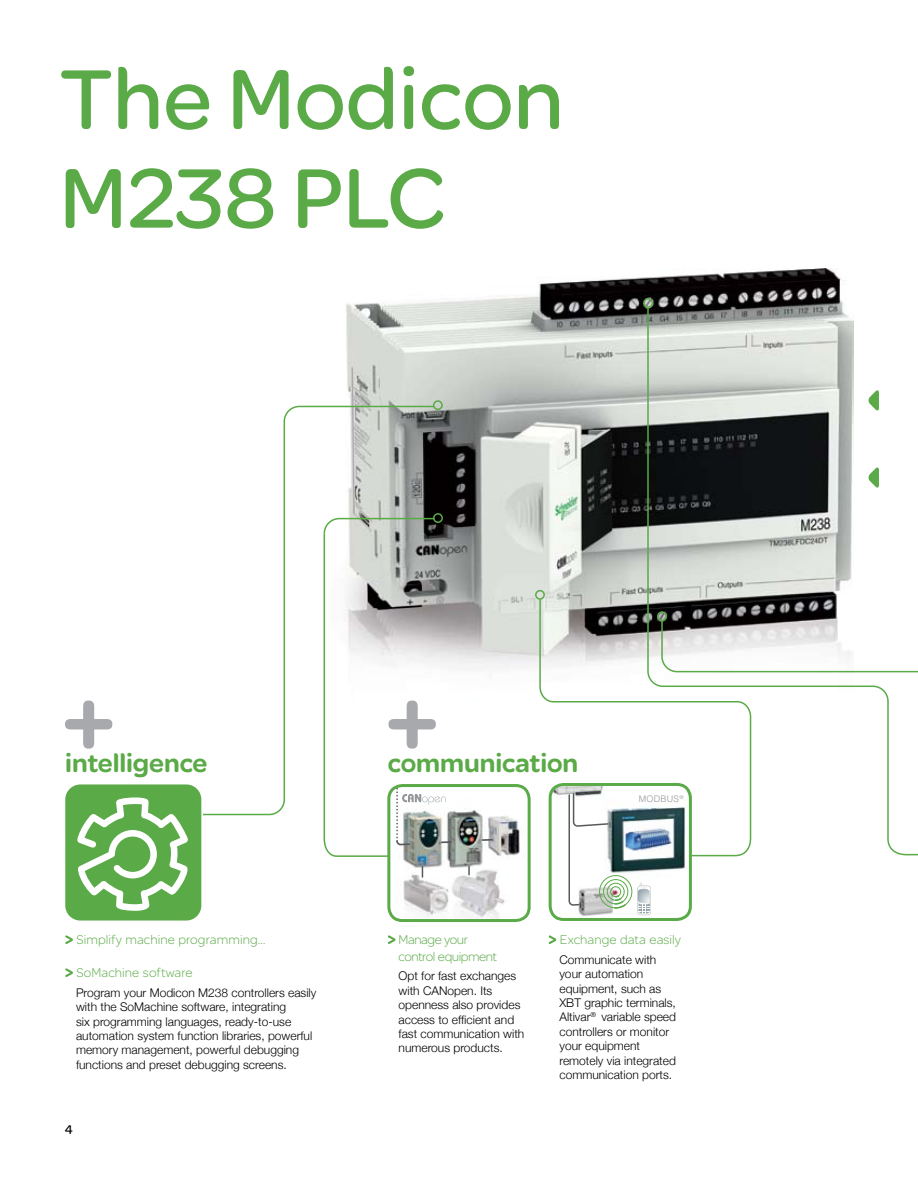
<style>
.page{position:relative;width:918px;height:1188px;background:#fff}
.page>*{position:absolute;margin:0;border:0;box-sizing:border-box;transform-origin:0 0}
.t1{font:90px/99px "SE Optimist";color:#5aaa47}
.t2{font:900 27px "SE Optimist";letter-spacing:-.005em;color:#5aaa47}
.t3{font:300 13.5px "SE Optimist";color:#5aaa47}
.t4{font:300 13.5px/16.5px "SE Optimist";letter-spacing:-.035em;color:#5aaa47}
.t5{font:13.5px "SE Optimist";color:#000}
.t6{font:300 12px/14.4px "Helvetica Neue";color:#000}
.t7{font:300 9px "Helvetica";letter-spacing:.03em;color:#939598}
</style>
<div class="page">
<img style="left:346px;top:269px;width:498px;height:400px">
<div style="left:65px;top:784px;width:136px;height:137px;background:#5aaa47;border-radius:15px"></div>
<svg style="left:65px;top:701px;width:47px;height:48px"></svg>
<div style="left:643px;top:298px;width:10px;height:10px;border:2px solid #5aaa47;border-radius:50%"></div>
<div style="left:535px;top:590px;width:10px;height:10px;border:2px solid #5aaa47;border-radius:50%"></div>
<svg style="left:203px;top:405px;width:120px;height:411px"></svg>
<svg style="left:77px;top:797px;width:111px;height:114px"></svg>
<img style="left:391px;top:788px;width:135px;height:130px">
<svg style="left:482px;top:839px;width:10px;height:2px"></svg>
<svg style="left:468px;top:867px;width:2px;height:8px"></svg>
<img style="left:553px;top:857px;width:135px;height:62px">
<svg style="left:568px;top:857px;width:83px;height:58px"></svg>
<svg style="left:65px;top:935px;width:8px;height:9px"></svg>
<svg style="left:65px;top:968px;width:8px;height:9px"></svg>
<svg style="left:388px;top:935px;width:7px;height:9px"></svg>
<svg style="left:548px;top:935px;width:8px;height:9px"></svg>
<div style="left:549px;top:783px;width:143px;height:138px;border:3px solid #5aaa47;border-radius:14px"></div>
<div style="left:387px;top:784px;width:144px;height:138px;border:3px solid #5aaa47;border-radius:14px"></div>
<svg style="left:646px;top:306px;width:272px;height:550px"></svg>
<svg style="left:753px;top:619px;width:165px;height:166px"></svg>
<svg style="left:323px;top:400px;width:128px;height:458px"></svg>
<svg style="left:539px;top:598px;width:214px;height:259px"></svg>
<h1 class="t1" style="left:59px;top:47px;width:506px">The Modicon<br>M238 PLC</h1>
<h2 class="t2" style="left:65px;top:744px;width:144px">intelligence</h2>
<h2 class="t2" style="left:388px;top:744px;width:192px">communication</h2>
<p class="t7" style="left:639px;top:793px;width:47px">MODBUS<sup>®</sup></p>
<p class="t3" style="left:76px;top:931px;width:191px">Simplify machine programming…</p>
<p class="t3" style="left:76px;top:964px;width:118px">SoMachine software</p>
<p class="t6" style="left:76px;top:985px;width:242px">Program your Modicon M238 controllers easily with the SoMachine software, integrating<br>six programming languages, ready-to-use automation system function libraries, powerful memory management, powerful debugging functions and preset debugging screens.</p>
<p class="t5" style="left:65px;top:1120px;width:10px">4</p>
<p class="t4" style="left:399px;top:931px;width:100px">Manage your control equipment</p>
<p class="t6" style="left:399px;top:969px;width:127px">Opt for fast exchanges with CANopen. Its openness also provides access to efficient and fast communication with numerous products.</p>
<p class="t3" style="left:560px;top:931px;width:123px">Exchange data easily</p>
<p class="t6" style="left:559px;top:952px;width:118px">Communicate with your automation equipment, such as<br>XBT graphic terminals,<br>Altivar<sup>®</sup> variable speed controllers or monitor your equipment remotely via integrated communication ports.</p>
</div>
